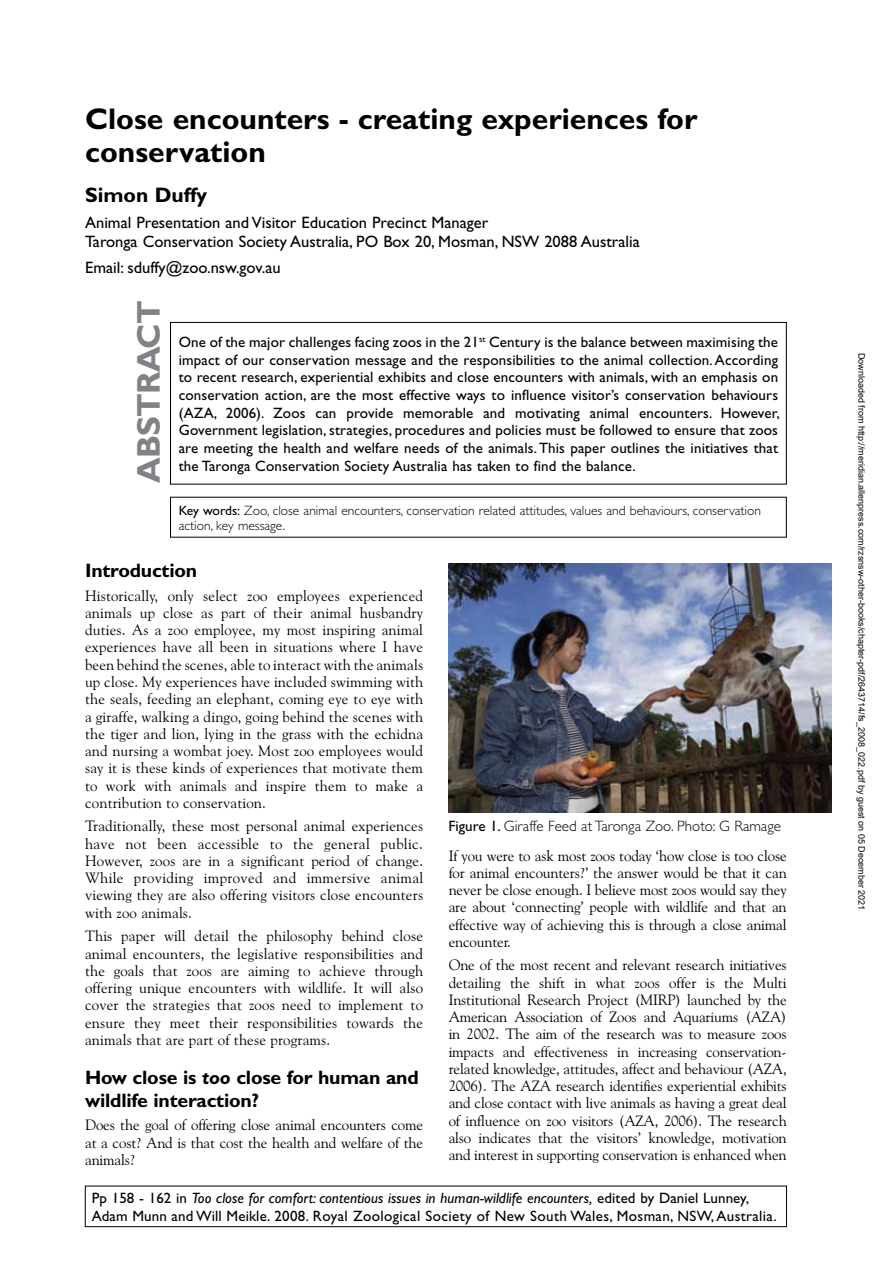
<style>
.page{position:relative;width:893px;height:1263px;background:#fff}
.page>*{position:absolute;margin:0;border:0;box-sizing:border-box;transform-origin:0 0}
.t1{font:700 33px "Gill Sans";letter-spacing:-.025em;color:#808285}
.t2{font:700 30px/33px "Gill Sans";color:#000}
.t3{font:700 21px "Gill Sans";color:#000}
.t4{font:700 19.5px/22.5px "Gill Sans";letter-spacing:-.01em;color:#000}
.t5{font:16.5px/19.5px "Gill Sans";color:#000}
.t6{font:15px/17.2px "Goudy Old Style BT";letter-spacing:-.01em;color:#000;text-align:justify}
.t7{font:15px/17.7px "Gill Sans";letter-spacing:.01em;color:#000;text-align:justify}
.t8{font:300 15px "Gill Sans";color:#000}
.t9{font:300 13.5px/15px "Gill Sans";color:#000}
.t10{font:9px "Arial";color:#000}
.s1{font-weight:400}
.s2{font-style:italic}
</style>
<div class="page">
<div style="left:170px;top:322px;width:617px;height:162px;border:1px solid #000"></div>
<div style="left:85px;top:1186px;width:702px;height:41px;border:1px solid #000"></div>
<img style="left:449px;top:563px;width:383px;height:250px">
<h2 class="t2" style="left:85px;top:102px;width:614px">Close encounters - creating experiences for conservation</h2>
<h3 class="t3" style="left:85px;top:182px;width:124px">Simon Duffy</h3>
<p class="t5" style="left:85px;top:212px;width:556px">Animal Presentation and Visitor Education Precinct Manager<br>Taronga Conservation Society Australia, PO Box 20, Mosman, NSW 2088 Australia</p>
<p class="t5" style="left:85px;top:258px;width:197px">Email: sduffy@zoo.nsw.gov.au</p>
<h1 class="t1" style="left:129px;top:483px;width:184px;rotate:-90deg">ABSTRACT</h1>
<p class="t7" style="left:179px;top:333px;width:602px">One of the major challenges facing zoos in the 21<sup>st</sup> Century is the balance between maximising the impact of our conservation message and the responsibilities to the animal collection. According to recent research, experiential exhibits and close encounters with animals, with an emphasis on conservation action, are the most effective ways to influence visitor’s conservation behaviours (AZA, 2006). Zoos can provide memorable and motivating animal encounters. However, Government legislation, strategies, procedures and policies must be followed to ensure that zoos are meeting the health and welfare needs of the animals. This paper outlines the initiatives that the Taronga Conservation Society Australia has taken to find the balance.</p>
<p class="t9" style="left:179px;top:503px;width:584px"><span class="s1">Key words:</span> Zoo, close animal encounters, conservation related attitudes, values and behaviours, conservation action, key message.</p>
<h3 class="t4" style="left:85px;top:559px;width:114px">Introduction</h3>
<p class="t6" style="left:85px;top:587px;width:340px">Historically, only select zoo employees experienced animals up close as part of their animal husbandry duties. As a zoo employee, my most inspiring animal experiences have all been in situations where I have been behind the scenes, able to interact with the animals up close. My experiences have included swimming with the seals, feeding an elephant, coming eye to eye with a giraffe, walking a dingo, going behind the scenes with the tiger and lion, lying in the grass with the echidna and nursing a wombat joey. Most zoo employees would say it is these kinds of experiences that motivate them to work with animals and inspire them to make a contribution to conservation.</p>
<p class="t6" style="left:85px;top:817px;width:340px">Traditionally, these most personal animal experiences have not been accessible to the general public.<br>However, zoos are in a significant period of change.<br>While providing improved and immersive animal viewing they are also offering visitors close encounters with zoo animals.</p>
<p class="t6" style="left:85px;top:927px;width:340px">This paper will detail the philosophy behind close animal encounters, the legislative responsibilities and the goals that zoos are aiming to achieve through offering unique encounters with wildlife. It will also cover the strategies that zoos need to implement to ensure they meet their responsibilities towards the animals that are part of these programs.</p>
<h3 class="t4" style="left:85px;top:1066px;width:335px">How close is <span class="s2">too</span> close for human and wildlife interaction?</h3>
<p class="t6" style="left:85px;top:1116px;width:339px">Does the goal of offering close animal encounters come at a cost? And is that cost the health and welfare of the animals?</p>
<p class="t8" style="left:448px;top:818px;width:334px"><span class="s1">Figure 1.</span> Giraffe Feed at Taronga Zoo. Photo: G Ramage</p>
<p class="t6" style="left:449px;top:846px;width:340px">If you were to ask most zoos today ‘how close is too close for animal encounters?’ the answer would be that it can never be close enough. I believe most zoos would say they are about ‘connecting’ people with wildlife and that an effective way of achieving this is through a close animal encounter.</p>
<p class="t6" style="left:449px;top:956px;width:340px">One of the most recent and relevant research initiatives detailing the shift in what zoos offer is the Multi Institutional Research Project (MIRP) launched by the American Association of Zoos and Aquariums (AZA) in 2002. The aim of the research was to measure zoos impacts and effectiveness in increasing conservation&shy;related knowledge, attitudes, affect and behaviour (AZA, 2006). The AZA research identifies experiential exhibits and close contact with live animals as having a great deal of influence on zoo visitors (AZA, 2006). The research also indicates that the visitors’ knowledge, motivation and interest in supporting conservation is enhanced when</p>
<p class="t7" style="left:92px;top:1190px;width:686px;line-height:17.2px">Pp 158 - 162 in <span class="s2">Too close for comfort: contentious issues in human-wildlife encounters,</span> edited by Daniel Lunney,<br>Adam Munn and Will Meikle. 2008. Royal Zoological Society of New South Wales, Mosman, NSW, Australia.</p>
<p class="t10" style="left:865px;top:353px;width:559px;rotate:90deg">Downloaded from http://meridian.allenpress.com/rzsnsw-other-books/chapter-pdf/2643714/fs_2008_022.pdf by guest on 05 December 2021</p>
</div>
